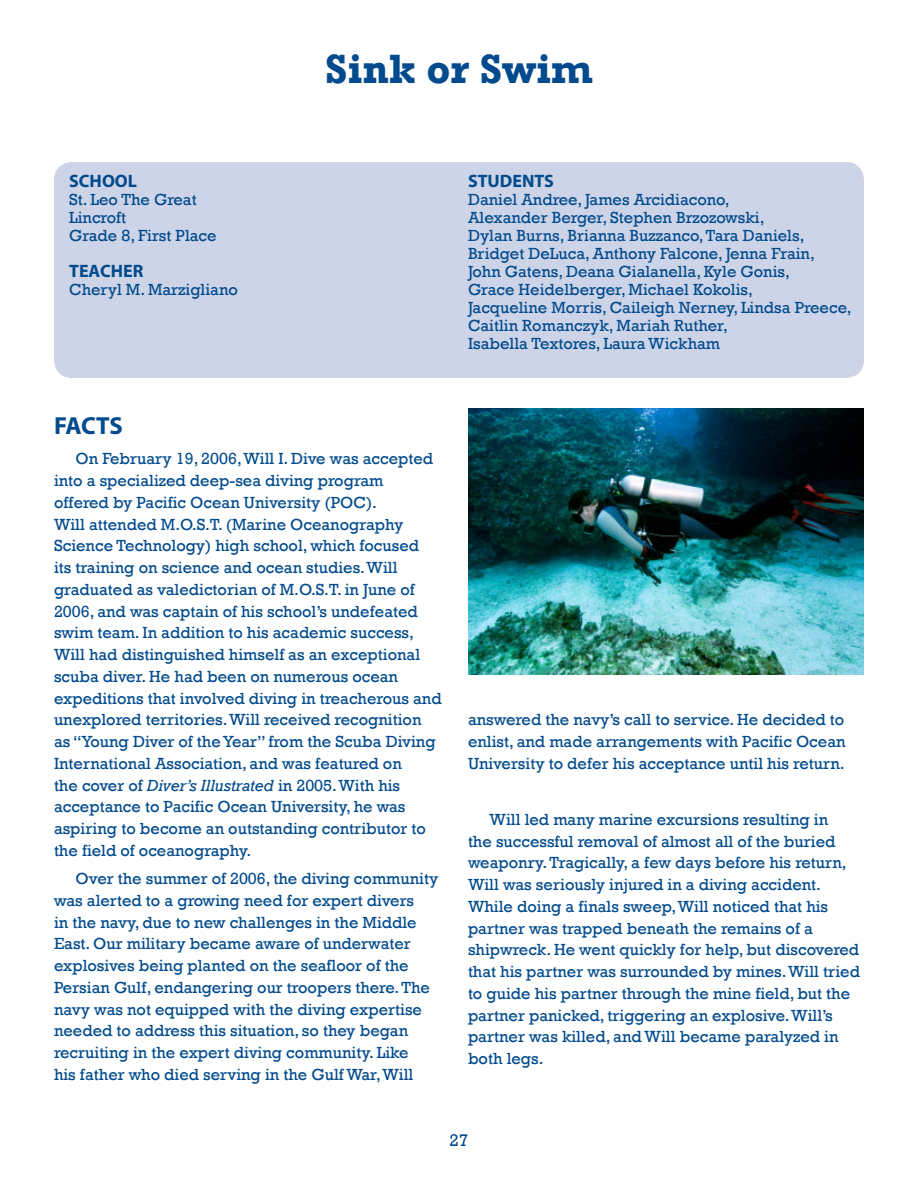
<style>
.page{position:relative;width:918px;height:1188px;background:#fff}
.page>*{position:absolute;margin:0;border:0;box-sizing:border-box;transform-origin:0 0}
.t1{font:700 42px "Rockwell";color:#004a8d}
.Headings{font:700 24.75px "Myriad Pro";letter-spacing:-.015em;color:#004a8d}
.School_Teacher_Stude{font:700 18px "Myriad Pro";color:#004a8d}
.t2{font:17.25px "Rockwell";color:#004a8d}
.body_copy{font:16.5px/21.8px "Rockwell";color:#004a8d}
.School_body{font:16.5px/18px "Rockwell";color:#004a8d}
.s1{font-style:italic}
</style>
<div class="page">
<div style="left:54px;top:162px;width:810px;height:216px;background:#cdd4e7;border-radius:18px"></div>
<img style="left:468px;top:409px;width:396px;height:266px">
<p class="School_Teacher_Stude" style="left:69px;top:169px;width:69px">SCHOOL</p>
<p class="School_body" style="left:69px;top:191px;width:129px">St. Leo The Great</p>
<p class="School_body" style="left:69px;top:209px;width:58px">Lincroft</p>
<p class="School_body" style="left:69px;top:227px;width:149px">Grade 8, First Place</p>
<p class="School_Teacher_Stude" style="left:69px;top:259px;width:76px">TEACHER</p>
<p class="School_body" style="left:69px;top:281px;width:170px">Cheryl M. Marzigliano</p>
<p class="t1" style="left:325px;top:43px;width:269px">Sink or Swim</p>
<p class="School_Teacher_Stude" style="left:468px;top:170px;width:87px">STUDENTS</p>
<p class="School_body" style="left:468px;top:191px;width:385px">Daniel Andree, James Arcidiacono,<br>Alexander Berger, Stephen Brzozowski,<br>Dylan Burns, Brianna Buzzanco,Tara Daniels, Bridget DeLuca, Anthony Falcone, Jenna Frain, John Gatens, Deana Gialanella, Kyle Gonis,<br>Grace Heidelberger, Michael Kokolis,<br>Jacqueline Morris, Caileigh Nerney, Lindsa Preece, Caitlin Romanczyk, Mariah Ruther,<br>Isabella Textores, Laura Wickham</p>
<p class="Headings" style="left:54px;top:410px;width:70px">FACTS</p>
<p class="body_copy" style="left:54px;top:448px;width:389px;text-indent:22px">On February 19, 2006,Will I. Dive was accepted into a specialized deep-sea diving program offered by Pacific Ocean University (POC).<br>Will attended M.O.S.T. (Marine Oceanography Science Technology) high school, which focused<br>its training on science and ocean studies.Will graduated as valedictorian of M.O.S.T. in June of 2006, and was captain of his school’s undefeated swim team. In addition to his academic success, Will had distinguished himself as an exceptional scuba diver. He had been on numerous ocean expeditions that involved diving in treacherous and unexplored territories.Will received recognition as “Young Diver of theYear” from the Scuba Diving International Association, and was featured on<br>the cover of <span class="s1">Diver’s Illustrated</span> in 2005.With his acceptance to Pacific Ocean University, he was aspiring to become an outstanding contributor to the field of oceanography.</p>
<p class="body_copy" style="left:54px;top:868px;width:386px;text-indent:22px">Over the summer of 2006, the diving community was alerted to a growing need for expert divers<br>in the navy, due to new challenges in the Middle East. Our military became aware of underwater explosives being planted on the seafloor of the Persian Gulf, endangering our troopers there.The navy was not equipped with the diving expertise needed to address this situation, so they began recruiting in the expert diving community. Like<br>his father who died serving in the Gulf War,Will</p>
<p class="body_copy" style="left:468px;top:709px;width:379px;text-align:justify">answered the navy’s call to service. He decided to enlist, and made arrangements with Pacific Ocean University to defer his acceptance until his return.</p>
<p class="body_copy" style="left:468px;top:809px;width:394px;text-indent:22px">Will led many marine excursions resulting in<br>the successful removal of almost all of the buried weaponry.Tragically, a few days before his return, Will was seriously injured in a diving accident.<br>While doing a finals sweep,Will noticed that his partner was trapped beneath the remains of a shipwreck. He went quickly for help, but discovered that his partner was surrounded by mines.Will tried to guide his partner through the mine field, but the partner panicked, triggering an explosive.Will’s partner was killed, and Will became paralyzed in both legs.</p>
<p class="t2" style="left:450px;top:1130px;width:20px">27</p>
</div>
